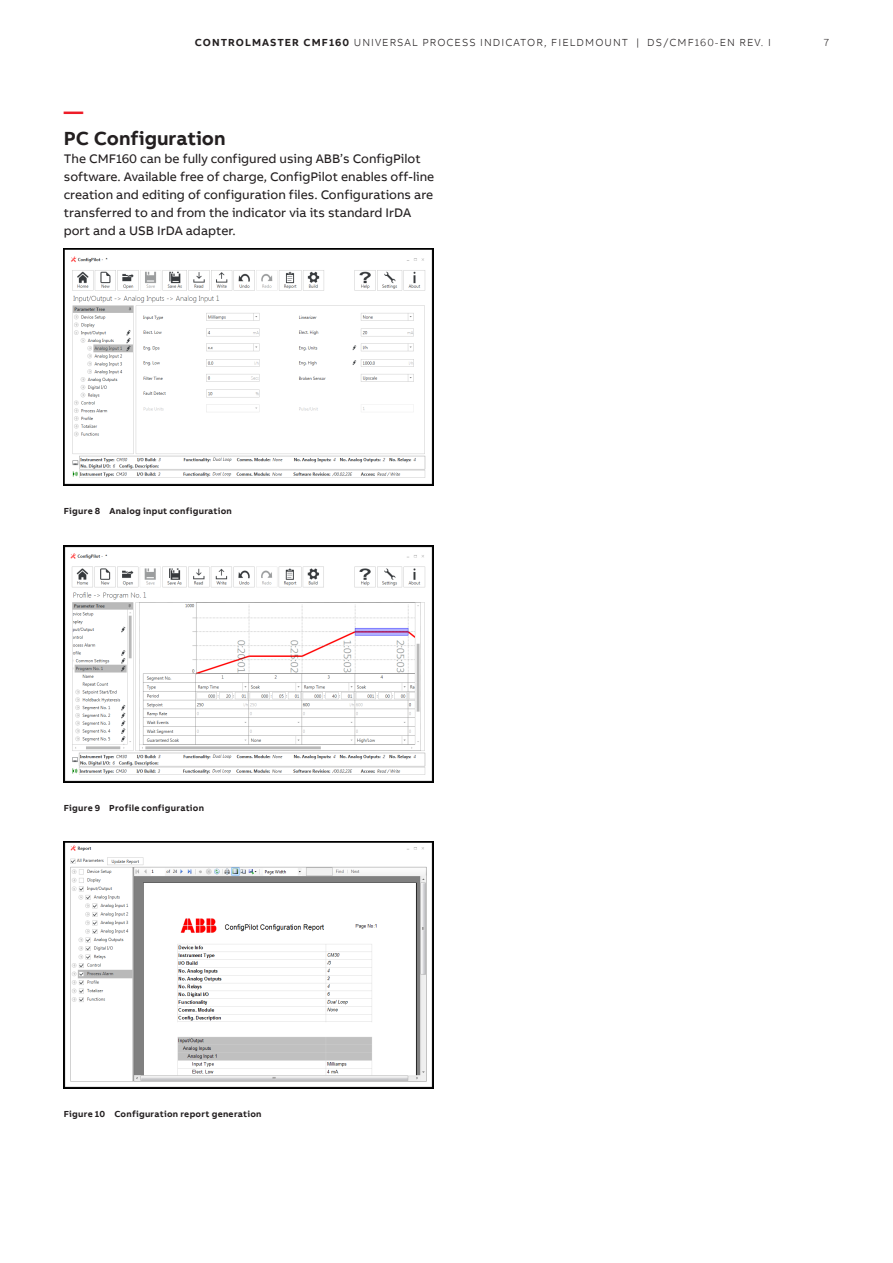
<style>
.page{position:relative;width:893px;height:1263px;background:#fff}
.page>*{position:absolute;margin:0;border:0;box-sizing:border-box;transform-origin:0 0}
.Heading_Level_1_Bold{font:700 19.5px "AB Bvoice";color:#231f20}
.Cursor_Bold_13pt_18p{font:700 19.5px "AB Bvoice";color:#ee1c28}
.Body_text_8_5pt_12pt{font:12.75px/18px "AB Bvoice";color:#231f20}
.t1{font:300 10.5px "AB Bvoice";letter-spacing:.1em;color:#231f20}
.t2{font:700 9px "AB Bvoice";letter-spacing:.03em;color:#231f20}
.s1{font-weight:700}
</style>
<div class="page">
<img style="left:64px;top:249px;width:370px;height:236px">
<img style="left:64px;top:546px;width:370px;height:236px">
<img style="left:64px;top:842px;width:370px;height:246px">
<p class="t1" style="left:195px;top:36px;width:577px"><span class="s1">CONTROLMASTER CMF160</span> UNIVERSAL PROCESS INDICATOR, FIELDMOUNT | DS/CMF160-EN REV. I</p>
<p class="t1" style="left:824px;top:36px;width:7px">7</p>
<p class="Cursor_Bold_13pt_18p" style="left:64px;top:99px;width:21px">—</p>
<p class="Heading_Level_1_Bold" style="left:64px;top:126px;width:163px">PC Configuration</p>
<p class="Body_text_8_5pt_12pt" style="left:64px;top:150px;width:372px">The CMF160 can be fully configured using ABB’s ConfigPilot software. Available free of charge, ConfigPilot enables off-line creation and editing of configuration files. Configurations are transferred to and from the indicator via its standard IrDA port and a USB IrDA adapter.</p>
<p class="t2" style="left:64px;top:505px;width:170px">Figure 8 Analog input configuration</p>
<p class="t2" style="left:64px;top:802px;width:142px">Figure 9 Profile configuration</p>
<p class="t2" style="left:64px;top:1108px;width:199px">Figure 10 Configuration report generation</p>
</div>
